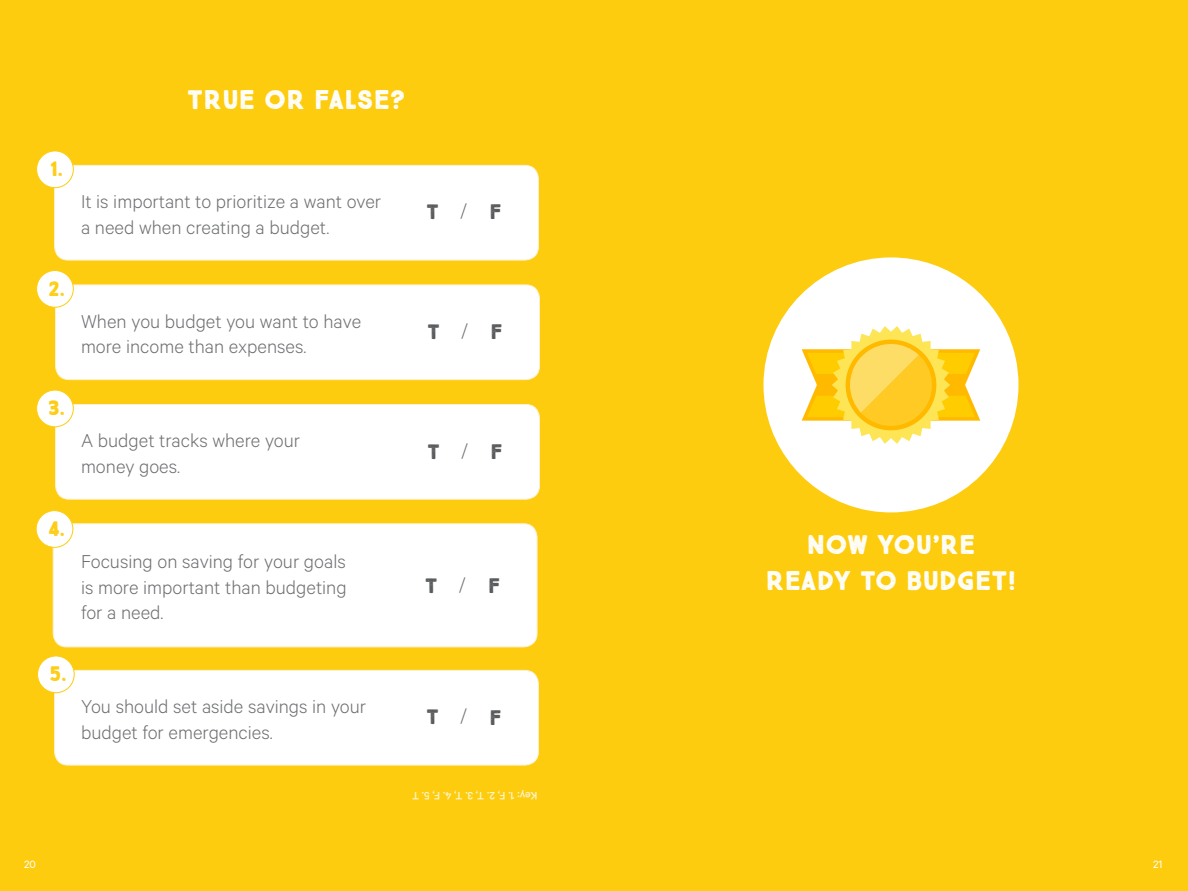
<style>
.page{position:relative;width:1188px;height:891px;background:#fff}
.page>*{position:absolute;margin:0;border:0;box-sizing:border-box;transform-origin:0 0}
.t1{font:700 27px/36px "True North Textures Two";color:#fff;text-align:center}
.t2{font:300 21px/25.5px "Calibre";color:#6d6e71}
.t3{font:700 21px "True North Textures Two";color:#fdcc0f}
.t4{font:700 21px "True North Textures Two";color:#58595b}
.t5{font:500 12px "Calibre";color:#fff}
.t6{font:12px "Calibre";color:#fff}
</style>
<div class="page">
<div style="left:0;top:0;width:594px;height:891px;background:#fdcc0f"></div>
<div style="left:594px;top:0;width:594px;height:891px;background:#fdcc0f"></div>
<div style="left:56px;top:285px;width:483px;height:95px;background:#fff;border-radius:14px"></div>
<div style="left:55px;top:285px;width:485px;height:95px;border:1px solid #fff1d1;border-radius:14px"></div>
<div style="left:56px;top:404px;width:483px;height:95px;background:#fff;border-radius:14px"></div>
<div style="left:55px;top:404px;width:485px;height:96px;border:1px solid #fff1d1;border-radius:14px"></div>
<div style="left:55px;top:165px;width:483px;height:95px;background:#fff;border-radius:14px"></div>
<div style="left:54px;top:165px;width:485px;height:95px;border:1px solid #fff1d1;border-radius:14px"></div>
<div style="left:55px;top:670px;width:483px;height:95px;background:#fff;border-radius:14px"></div>
<div style="left:54px;top:670px;width:485px;height:95px;border:1px solid #fff1d1;border-radius:14px"></div>
<div style="left:53px;top:524px;width:484px;height:123px;background:#fff;border-radius:14px"></div>
<div style="left:53px;top:523px;width:484px;height:124px;border:1px solid #fff1d1;border-radius:14px"></div>
<div style="left:36px;top:511px;width:37px;height:36px;background:#fff;border-radius:50%"></div>
<div style="left:36px;top:510px;width:37px;height:38px;border:1px solid #fdcc0f;border-radius:50%"></div>
<div style="left:37px;top:271px;width:36px;height:36px;background:#fff;border-radius:50%"></div>
<div style="left:36px;top:270px;width:38px;height:38px;border:1px solid #fdcc0f;border-radius:50%"></div>
<div style="left:37px;top:390px;width:36px;height:37px;background:#fff;border-radius:50%"></div>
<div style="left:36px;top:390px;width:38px;height:37px;border:1px solid #fdcc0f;border-radius:50%"></div>
<div style="left:37px;top:151px;width:36px;height:37px;background:#fff;border-radius:50%"></div>
<div style="left:36px;top:151px;width:38px;height:37px;border:1px solid #fdcc0f;border-radius:50%"></div>
<div style="left:38px;top:656px;width:36px;height:37px;background:#fff;border-radius:50%"></div>
<div style="left:37px;top:656px;width:38px;height:37px;border:1px solid #fdcc0f;border-radius:50%"></div>
<svg style="left:764px;top:257px;width:254px;height:255px;fill:#fff"></svg>
<svg style="left:802px;top:326px;width:178px;height:118px;background:#fedf72"></svg>
<p class="t1" style="left:187px;top:82px;width:220px">TRUE OR FALSE?</p>
<p class="t3" style="left:50px;top:156px;width:15px">1.</p>
<p class="t2" style="left:81px;top:188px;width:302px">It is important to prioritize a want over a need when creating a budget.</p>
<p class="t3" style="left:48px;top:276px;width:18px">2.</p>
<p class="t2" style="left:81px;top:308px;width:282px">When you budget you want to have more income than expenses.</p>
<p class="t3" style="left:48px;top:395px;width:18px">3.</p>
<p class="t2" style="left:81px;top:427px;width:221px">A budget tracks where your money goes.</p>
<p class="t3" style="left:48px;top:516px;width:18px">4.</p>
<p class="t2" style="left:81px;top:548px;width:267px;text-align:justify">Focusing on saving for your goals is more important than budgeting for a need.</p>
<p class="t3" style="left:49px;top:661px;width:19px">5.</p>
<p class="t2" style="left:81px;top:693px;width:287px">You should set aside savings in your budget for emergencies.</p>
<p class="t4" style="left:426px;top:199px;width:14px">T</p>
<p class="t2" style="left:460px;top:197px;width:8px">/</p>
<p class="t4" style="left:489px;top:199px;width:14px">F</p>
<p class="t4" style="left:427px;top:319px;width:14px">T</p>
<p class="t2" style="left:461px;top:317px;width:8px">/</p>
<p class="t4" style="left:490px;top:319px;width:14px">F</p>
<p class="t4" style="left:427px;top:438px;width:14px">T</p>
<p class="t2" style="left:461px;top:436px;width:8px">/</p>
<p class="t4" style="left:490px;top:438px;width:14px">F</p>
<p class="t4" style="left:425px;top:572px;width:14px">T</p>
<p class="t2" style="left:459px;top:570px;width:8px">/</p>
<p class="t4" style="left:488px;top:572px;width:14px">F</p>
<p class="t4" style="left:426px;top:704px;width:14px">T</p>
<p class="t2" style="left:460px;top:702px;width:8px">/</p>
<p class="t4" style="left:489px;top:704px;width:14px">F</p>
<p class="t5" style="left:537px;top:803px;width:127px;rotate:-180deg">Key: 1. F, 2. T, 3. T, 4. F, 5. T</p>
<p class="t1" style="left:766px;top:527px;width:252px">NOW YOU’RE<br>READY TO BUDGET!</p>
<p class="t6" style="left:24px;top:858px;width:13px">20</p>
<p class="t6" style="left:1153px;top:858px;width:11px">21</p>
</div>
